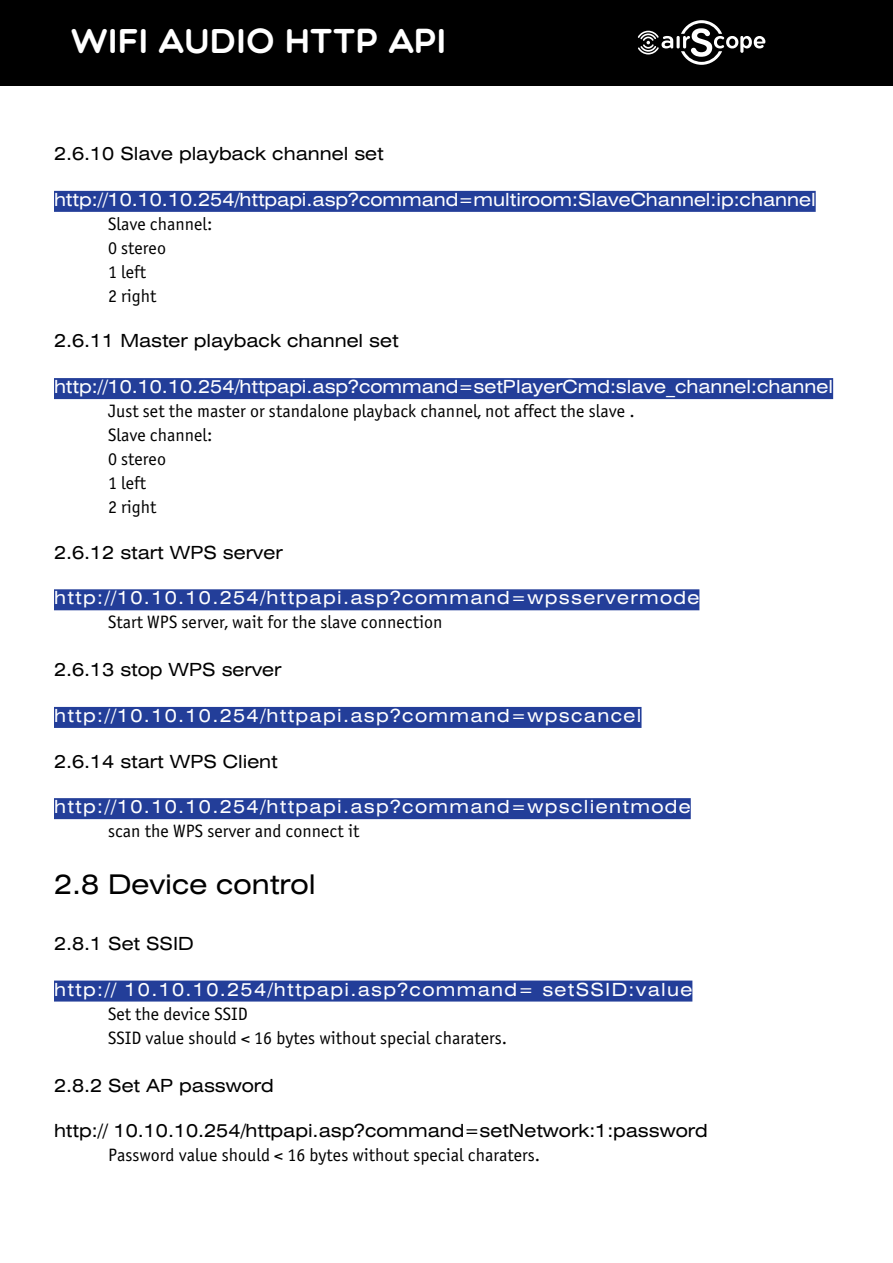
<style>
.page{position:relative;width:893px;height:1263px;background:#fff}
.page>*{position:absolute;margin:0;border:0;box-sizing:border-box;transform-origin:0 0}
.t1{font:34.65px "Multicolore";color:#fff}
.t2{font:27px "Helios Ext";color:#000}
.t3{font:18px "Officina Sans C";color:#000}
.t4{font:18px "Helios Ext";color:#000}
.t5{font:18px "Helios Ext";letter-spacing:.075em;color:#fff}
.t6{font:18px "Helios Ext";color:#fff}
</style>
<div class="page">
<div style="left:0;top:0;width:893px;height:85px;background:#000"></div>
<svg style="left:638px;top:20px;width:127px;height:45px"></svg>
<div style="left:54px;top:191px;width:762px;height:21px;background:#233e99"></div>
<div style="left:54px;top:378px;width:779px;height:21px;background:#233e99"></div>
<div style="left:54px;top:589px;width:645px;height:21px;background:#233e99"></div>
<div style="left:54px;top:707px;width:587px;height:21px;background:#233e99"></div>
<div style="left:54px;top:798px;width:637px;height:21px;background:#233e99"></div>
<div style="left:54px;top:980px;width:638px;height:21px;background:#233e99"></div>
<h1 class="t1" style="left:71px;top:20px;width:377px">WIFI Audio HTTP API</h1>
<p class="t4" style="left:54px;top:143px;width:331px">2.6.10 Slave playback channel set</p>
<p class="t6" style="left:54px;top:189px;width:763px">http://10.10.10.254/httpapi.asp?command=multiroom:SlaveChannel:ip:channel</p>
<p class="t3" style="left:108px;top:214px;width:106px">Slave channel:</p>
<p class="t3" style="left:108px;top:238px;width:60px">0 stereo</p>
<p class="t3" style="left:108px;top:262px;width:40px">1 left</p>
<p class="t3" style="left:108px;top:286px;width:50px">2 right</p>
<p class="t4" style="left:54px;top:330px;width:346px">2.6.11 Master playback channel set</p>
<p class="t6" style="left:54px;top:376px;width:781px">http://10.10.10.254/httpapi.asp?command=setPlayerCmd:slave_channel:channel</p>
<p class="t3" style="left:108px;top:401px;width:528px">Just set the master or standalone playback channel, not affect the slave .</p>
<p class="t3" style="left:108px;top:425px;width:106px">Slave channel:</p>
<p class="t3" style="left:108px;top:449px;width:60px">0 stereo</p>
<p class="t3" style="left:108px;top:473px;width:40px">1 left</p>
<p class="t3" style="left:108px;top:497px;width:50px">2 right</p>
<p class="t4" style="left:54px;top:541px;width:230px">2.6.12 start WPS server</p>
<p class="t5" style="left:54px;top:587px;width:647px">http://10.10.10.254/httpapi.asp?command=wpsservermode</p>
<p class="t3" style="left:108px;top:612px;width:336px">Start WPS server, wait for the slave connection</p>
<p class="t4" style="left:54px;top:659px;width:229px">2.6.13 stop WPS server</p>
<p class="t5" style="left:54px;top:705px;width:589px">http://10.10.10.254/httpapi.asp?command=wpscancel</p>
<p class="t4" style="left:54px;top:750px;width:225px">2.6.14 start WPS Client</p>
<p class="t5" style="left:54px;top:796px;width:638px">http://10.10.10.254/httpapi.asp?command=wpsclientmode</p>
<p class="t3" style="left:108px;top:821px;width:253px">scan the WPS server and connect it</p>
<p class="t2" style="left:54px;top:868px;width:263px">2.8 Device control</p>
<p class="t4" style="left:54px;top:933px;width:141px">2.8.1 Set SSID</p>
<p class="t5" style="left:54px;top:978px;width:640px">http:// 10.10.10.254/httpapi.asp?command= setSSID:value</p>
<p class="t3" style="left:108px;top:1004px;width:141px">Set the device SSID</p>
<p class="t3" style="left:108px;top:1028px;width:401px">SSID value should &lt; 16 bytes without special charaters.</p>
<p class="t4" style="left:54px;top:1074px;width:221px">2.8.2 Set AP password</p>
<p class="t4" style="left:54px;top:1120px;width:655px">http:// 10.10.10.254/httpapi.asp?command=setNetwork:1:password</p>
<p class="t3" style="left:108px;top:1145px;width:434px">Password value should &lt; 16 bytes without special charaters.</p>
</div>
